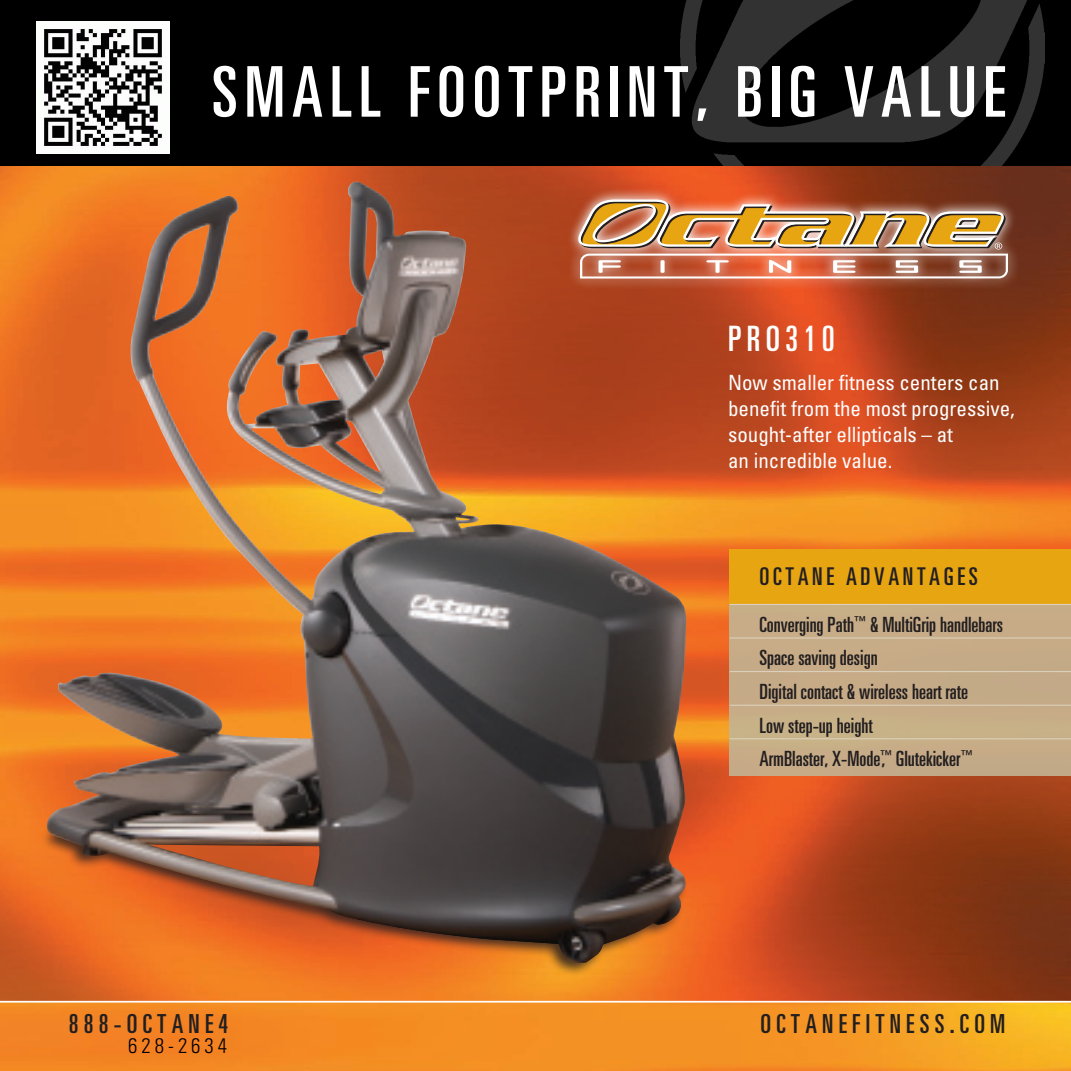
<style>
.page{position:relative;width:1071px;height:1071px;background:#fff}
.page>*{position:absolute;margin:0;border:0;box-sizing:border-box;transform-origin:0 0}
.t1{font:ultra-condensed 70px "Univers";letter-spacing:.1em;color:#fff}
.t2{font:ultra-condensed 35px "Univers";letter-spacing:.15em;color:#fff}
.t3{font:ultra-condensed 26.25px "Univers";letter-spacing:.2em;color:#231f20}
.t4{font:ultra-condensed 24.5px "Univers";letter-spacing:.15em;color:#231f20}
._2-spec_feature{font:ultra-condensed 21px "Univers";color:#231f20}
.t5{font:condensed 21px/26.2px "Univers";color:#fff}
.t6{font:300 condensed 21px "Univers LT Std";letter-spacing:.19em;color:#000}
</style>
<div class="page">
<div style="left:0;top:0;width:1071px;height:1070px;background:#000"></div>
<img style="left:681px;top:0;width:363px;height:167px">
<img style="left:0;top:167px;width:1071px;height:834px">
<img style="left:0;top:1003px;width:1071px;height:68px">
<hr style="left:0;top:1001px;width:1071px;height:2px;background:#fff">
<svg style="left:567px;top:188px;width:452px;height:101px;background:#ab4928"></svg>
<img style="left:578px;top:200px;width:430px;height:79px">
<div style="left:40px;top:822px;width:648px;height:155px;background:#231f20;opacity:.84"></div>
<img style="left:46px;top:827px;width:640px;height:138px">
<img style="left:57px;top:183px;width:357px;height:590px">
<div style="left:730px;top:596px;width:341px;height:180px;background:#c7ab87"></div>
<div style="left:730px;top:550px;width:341px;height:54px;background:#e7a512"></div>
<hr style="left:730px;top:604px;width:341px;height:1px;background:#ddd5c2">
<hr style="left:730px;top:638px;width:341px;height:1px;background:#ddd5c2">
<hr style="left:730px;top:671px;width:341px;height:1px;background:#ddd5c2">
<hr style="left:730px;top:705px;width:341px;height:1px;background:#ddd5c2">
<hr style="left:730px;top:738px;width:341px;height:1px;background:#ddd5c2">
<img style="left:37px;top:21px;width:132px;height:133px">
<p class="t1" style="left:212px;top:52px;width:795px">SMALL FOOTPRINT, BIG VALUE</p>
<p class="t2" style="left:728px;top:318px;width:108px">PRO310</p>
<p class="t5" style="left:728px;top:368px;width:288px">Now smaller fitness centers can benefit from the most progressive, sought-after ellipticals – at<br>an incredible value.</p>
<p class="t4" style="left:760px;top:563px;width:220px">OCTANE ADVANTAGES</p>
<p class="_2-spec_feature" style="left:760px;top:612px;width:245px">Converging Path<sup>™</sup> &amp; MultiGrip handlebars</p>
<p class="_2-spec_feature" style="left:760px;top:646px;width:120px">Space saving design</p>
<p class="_2-spec_feature" style="left:760px;top:680px;width:210px">Digital contact &amp; wireless heart rate</p>
<p class="_2-spec_feature" style="left:760px;top:713px;width:115px">Low step-up height</p>
<p class="_2-spec_feature" style="left:760px;top:747px;width:215px">ArmBlaster, X-Mode,<sup>™</sup> Glutekicker<sup>™</sup></p>
<p class="t3" style="left:69px;top:1008px;width:161px">888-OCTANE4</p>
<p class="t3" style="left:760px;top:1008px;width:246px">OCTANEFITNESS.COM</p>
<p class="t6" style="left:128px;top:1033px;width:101px">628-2634</p>
</div>
